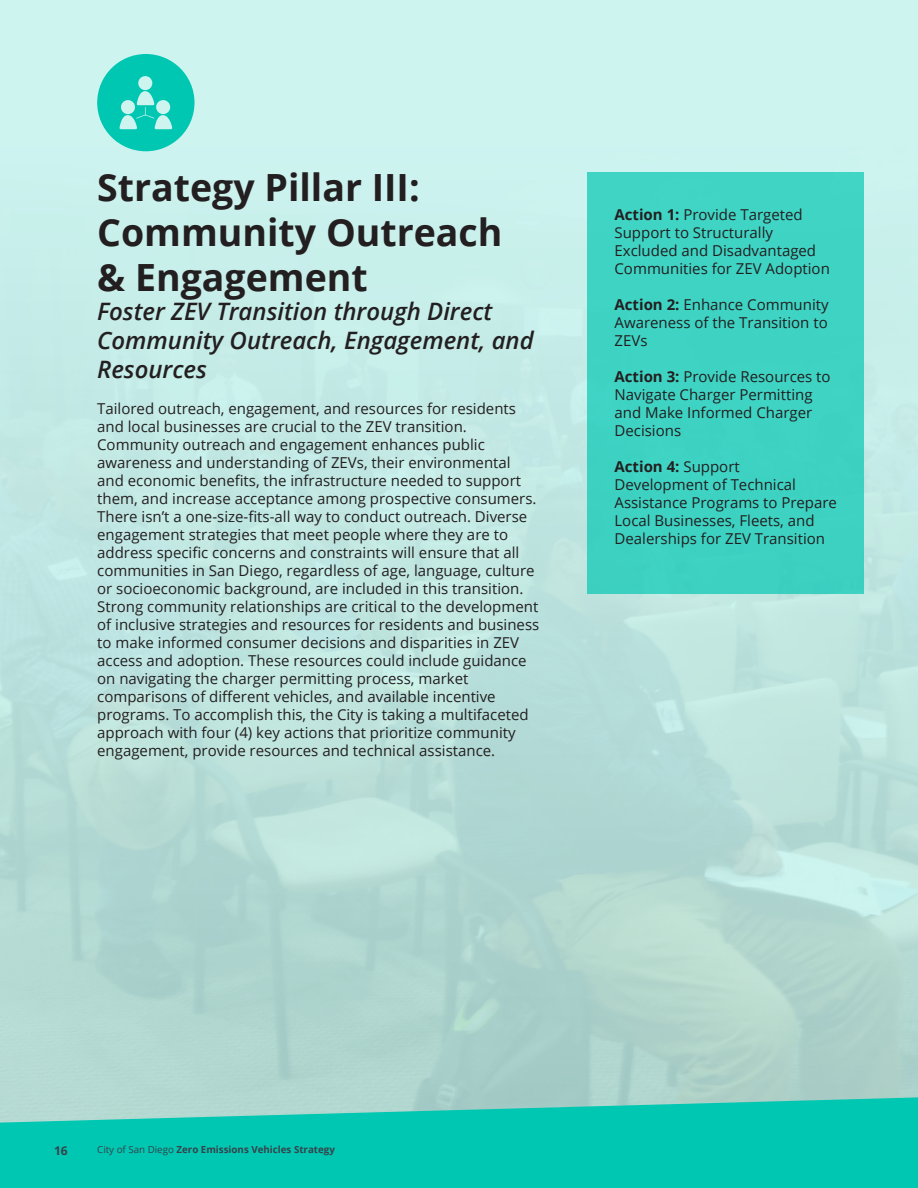
<style>
.page{position:relative;width:918px;height:1188px;background:#fff}
.page>*{position:absolute;margin:0;border:0;box-sizing:border-box;transform-origin:0 0}
.t1{font:700 37.5px/45px "Open Sans";color:#231f20}
.t2{font:italic 600 24px/28.8px "Open Sans";color:#231f20}
.t3{font:15px/18px "Open Sans";color:#231f20}
.t4{font:700 12px "Open Sans";color:#37424a}
.t5{font:700 9.75px "Open Sans";color:#37424a}
.s1{font-weight:700}
.s2{font-weight:400}
</style>
<div class="page">
<div style="left:0;top:0;width:917px;height:1188px;background:linear-gradient(to bottom,#d0f8f4,#acd0c9)"></div>
<div style="left:588px;top:173px;width:276px;height:421px;background:#3ed3c3"></div>
<svg style="left:97px;top:54px;width:98px;height:97px;background:#43d5c6"></svg>
<svg style="left:0;top:1071px;width:918px;height:117px;background:#3acbba"></svg>
<h1 class="t1" style="left:97px;top:164px;width:407px">Strategy Pillar III:<br>Community Outreach &amp; Engagement</h1>
<h2 class="t2" style="left:97px;top:297px;width:438px">Foster ZEV Transition through Direct<br>Community Outreach, Engagement, and<br>Resources</h2>
<p class="t3" style="left:97px;top:399px;width:444px">Tailored outreach, engagement, and resources for residents and local businesses are crucial to the ZEV transition.<br>Community outreach and engagement enhances public awareness and understanding of ZEVs, their environmental and economic benefits, the infrastructure needed to support them, and increase acceptance among prospective consumers.<br>There isn’t a one-size-fits-all way to conduct outreach. Diverse engagement strategies that meet people where they are to address specific concerns and constraints will ensure that all communities in San Diego, regardless of age, language, culture or socioeconomic background, are included in this transition.<br>Strong community relationships are critical to the development of inclusive strategies and resources for residents and business to make informed consumer decisions and disparities in ZEV access and adoption. These resources could include guidance on navigating the charger permitting process, market comparisons of different vehicles, and available incentive programs. To accomplish this, the City is taking a multifaceted approach with four (4) key actions that prioritize community engagement, provide resources and technical assistance.</p>
<p class="t3" style="left:615px;top:205px;width:217px"><span class="s1">Action 1:</span> Provide Targeted<br>Support to Structurally<br>Excluded and Disadvantaged<br>Communities for ZEV Adoption</p>
<p class="t3" style="left:615px;top:295px;width:216px;text-align:justify"><span class="s1">Action 2:</span> Enhance Community Awareness of the Transition to ZEVs</p>
<p class="t3" style="left:615px;top:367px;width:218px"><span class="s1">Action 3:</span> Provide Resources to<br>Navigate Charger Permitting and Make Informed Charger<br>Decisions</p>
<p class="t3" style="left:615px;top:457px;width:224px"><span class="s1">Action 4:</span> Support<br>Development of Technical<br>Assistance Programs to Prepare<br>Local Businesses, Fleets, and<br>Dealerships for ZEV Transition</p>
<p class="t4" style="left:54px;top:1142px;width:15px">16</p>
<p class="t5" style="left:97px;top:1143px;width:239px"><span class="s2">City of San Diego</span> Zero Emissions Vehicles Strategy</p>
</div>
